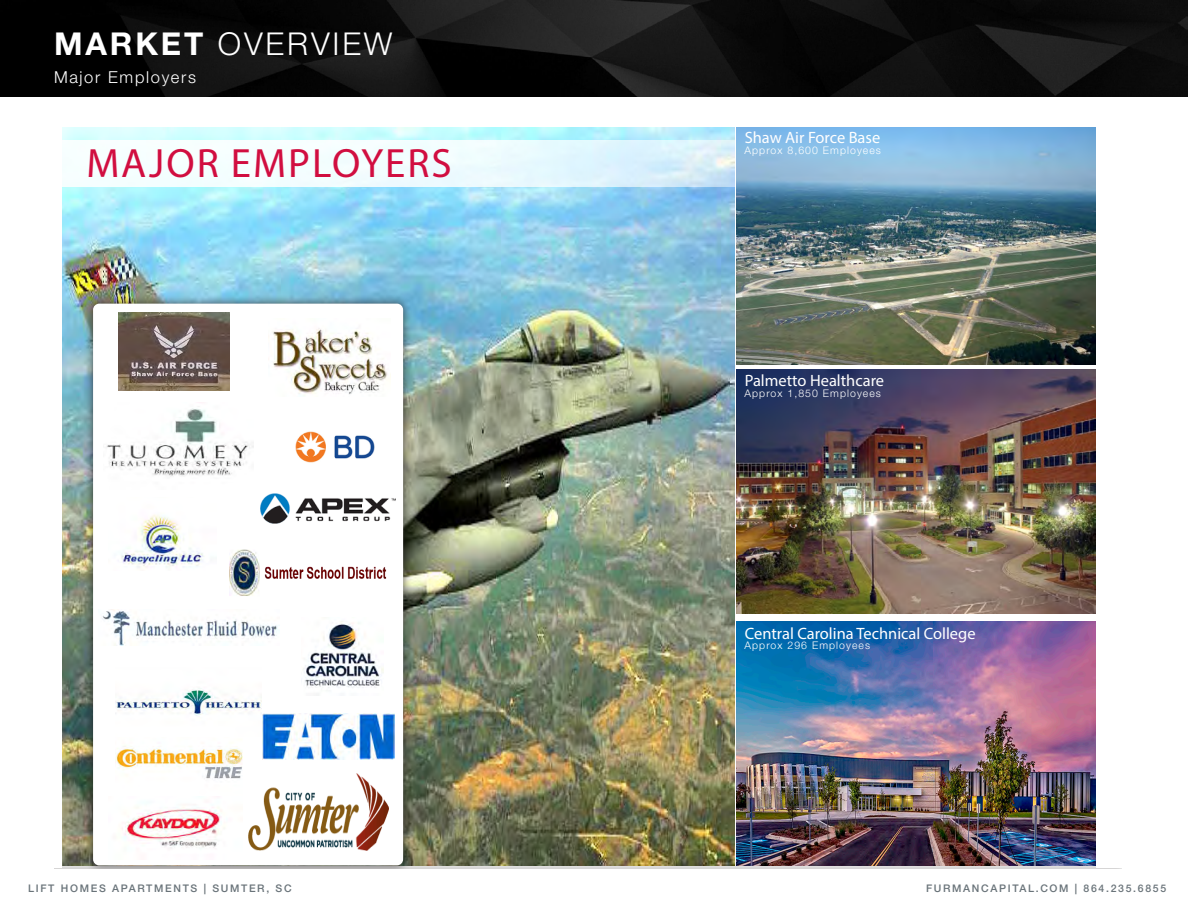
<style>
.page{position:relative;width:1188px;height:918px;background:#fff}
.page>*{position:absolute;margin:0;border:0;box-sizing:border-box;transform-origin:0 0}
.t1{font:41.1px "Myriad Pro";letter-spacing:.05em;color:#d10e40}
.t2{font:300 31.5px "Helvetica Neue LT Std";letter-spacing:.09em;color:#fff}
.t3{font:16.5px "Myriad Pro";color:#fff}
.t4{font:300 16.5px "Helvetica Neue LT Std";letter-spacing:.1em;color:#fff}
.t5{font:500 10.5px "Helvetica Neue LT Std";letter-spacing:.16em;color:#697379}
.t6{font:300 10.5px "Helvetica Neue LT Std";letter-spacing:.1em;color:#fff}
.s1{font-weight:700}
</style>
<div class="page">
<img style="left:0;top:0;width:1188px;height:97px">
<div style="left:54px;top:858px;width:1067px;height:10px;background:#231f20;opacity:.23"></div>
<img style="left:62px;top:127px;width:672px;height:738px">
<svg style="left:62px;top:140px;width:675px;height:47px;fill:#f2fdfe"></svg>
<img style="left:737px;top:127px;width:359px;height:238px">
<img style="left:737px;top:369px;width:359px;height:244px">
<img style="left:737px;top:622px;width:359px;height:243px">
<div style="left:84px;top:295px;width:328px;height:573px;background:#231f20;opacity:.75"></div>
<div style="left:93px;top:304px;width:310px;height:561px;background:#fff;border-radius:6px"></div>
<div style="left:54px;top:122px;width:8px;height:746px;background:#fff"></div>
<div style="left:1096px;top:122px;width:25px;height:746px;background:#fff"></div>
<img style="left:106px;top:402px;width:147px;height:75px">
<img style="left:121px;top:515px;width:83px;height:53px">
<img style="left:115px;top:746px;width:128px;height:33px">
<img style="left:229px;top:549px;width:158px;height:47px">
<img style="left:119px;top:313px;width:110px;height:77px">
<img style="left:303px;top:621px;width:81px;height:74px">
<img style="left:102px;top:610px;width:178px;height:36px">
<img style="left:261px;top:494px;width:134px;height:30px">
<img style="left:273px;top:328px;width:115px;height:67px">
<img style="left:115px;top:688px;width:146px;height:28px">
<img style="left:295px;top:431px;width:80px;height:32px">
<img style="left:263px;top:714px;width:132px;height:46px">
<img style="left:122px;top:807px;width:100px;height:41px">
<img style="left:248px;top:773px;width:140px;height:78px">
<p class="t2" style="left:54px;top:24px;width:340px"><span class="s1">MARKET</span> OVERVIEW</p>
<p class="t4" style="left:54px;top:67px;width:143px">Major Employers</p>
<p class="t3" style="left:745px;top:128px;width:137px">Shaw Air Force Base</p>
<p class="t1" style="left:87px;top:138px;width:367px">MAJOR EMPLOYERS</p>
<p class="t6" style="left:745px;top:144px;width:138px">Approx 8,600 Employees</p>
<p class="t3" style="left:745px;top:371px;width:141px">Palmetto Healthcare</p>
<p class="t6" style="left:745px;top:387px;width:138px">Approx 1,850 Employees</p>
<p class="t3" style="left:745px;top:624px;width:232px">Central Carolina Technical College</p>
<p class="t6" style="left:745px;top:639px;width:127px">Approx 296 Employees</p>
<p class="t5" style="left:28px;top:882px;width:265px">LIFT HOMES APARTMENTS | SUMTER, SC</p>
<p class="t5" style="left:926px;top:882px;width:242px">FURMANCAPITAL.COM | 864.235.6855</p>
</div>
